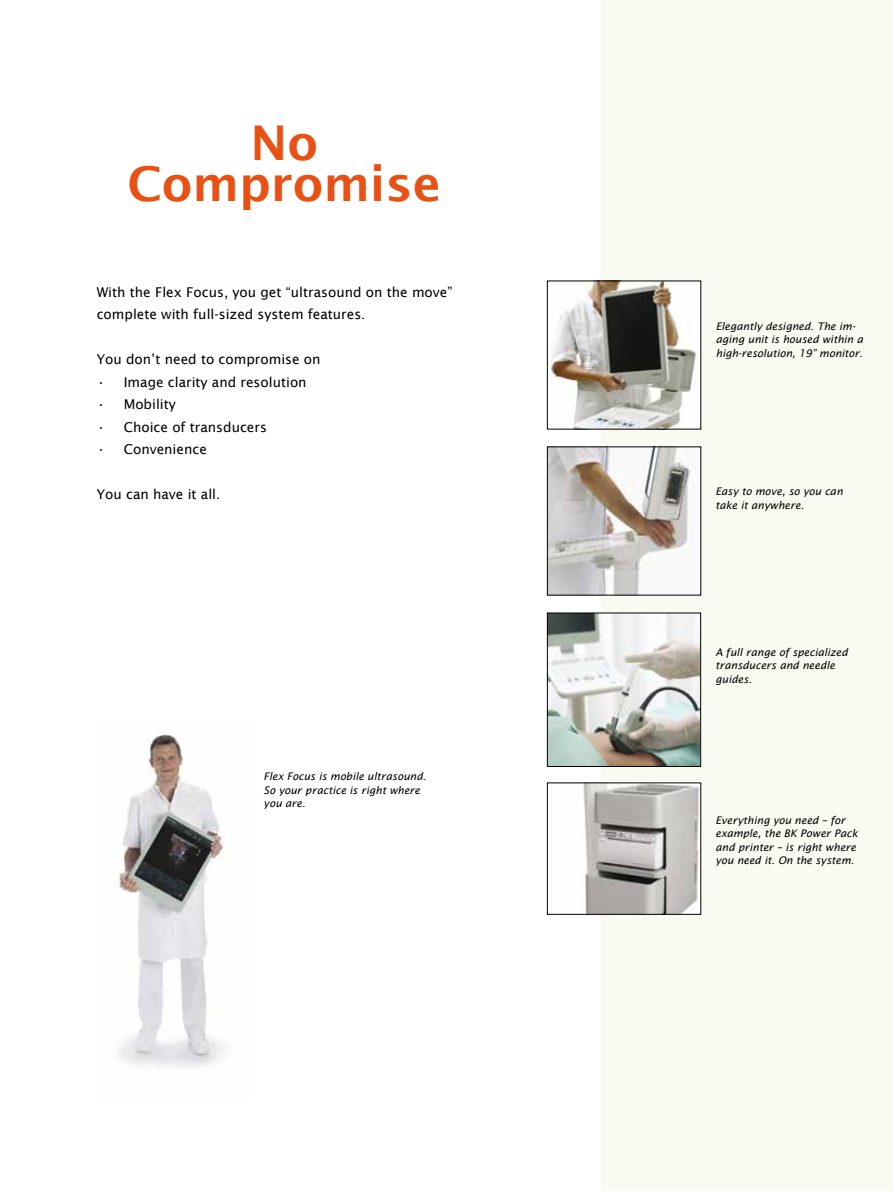
<style>
.page{position:relative;width:893px;height:1191px;background:#fff}
.page>*{position:absolute;margin:0;border:0;box-sizing:border-box;transform-origin:0 0}
.t1{font:600 48px/40.5px "Lucida Sans";color:#e85113;text-align:center}
.t2{font:13.5px/22.5px "Lucida Sans";color:#000}
.t3{font:italic 10.5px/13.5px "Lucida Sans";color:#000}
</style>
<div class="page">
<div style="left:601px;top:0;width:292px;height:1191px;background:#f9fbf2"></div>
<img style="left:118px;top:734px;width:108px;height:333px">
<img style="left:549px;top:448px;width:144px;height:145px">
<img style="left:549px;top:615px;width:150px;height:149px">
<div style="left:547px;top:613px;width:154px;height:153px;border:1px solid #000"></div>
<img style="left:583px;top:784px;width:116px;height:128px">
<img style="left:551px;top:283px;width:148px;height:144px">
<h1 class="t1" style="left:128px;top:123px;width:315px">No<br>Compromise</h1>
<p class="t2" style="left:97px;top:280px;width:357px">With the Flex Focus, you get “ultrasound on the move” complete with full-sized system features.</p>
<p class="t2" style="left:97px;top:348px;width:225px">You don’t need to compromise on</p>
<p class="t2" style="left:97px;top:370px;width:211px">• Image clarity and resolution</p>
<p class="t2" style="left:97px;top:393px;width:81px">• Mobility</p>
<p class="t2" style="left:97px;top:415px;width:172px">• Choice of transducers</p>
<p class="t2" style="left:97px;top:438px;width:112px">• Convenience</p>
<p class="t2" style="left:97px;top:483px;width:125px">You can have it all.</p>
<p class="t3" style="left:264px;top:769px;width:164px">Flex Focus is mobile ultrasound.<br>So your practice is right where you are.</p>
<p class="t3" style="left:716px;top:319px;width:149px">Elegantly designed. The im&shy;aging unit is housed within a high-resolution, 19” monitor.</p>
<p class="t3" style="left:715px;top:485px;width:129px">Easy to move, so you can take it anywhere.</p>
<p class="t3" style="left:715px;top:645px;width:134px">A full range of specialized transducers and needle guides.</p>
<p class="t3" style="left:715px;top:813px;width:144px">Everything you need – for example, the BK Power Pack and printer – is right where you need it. On the system.</p>
</div>
